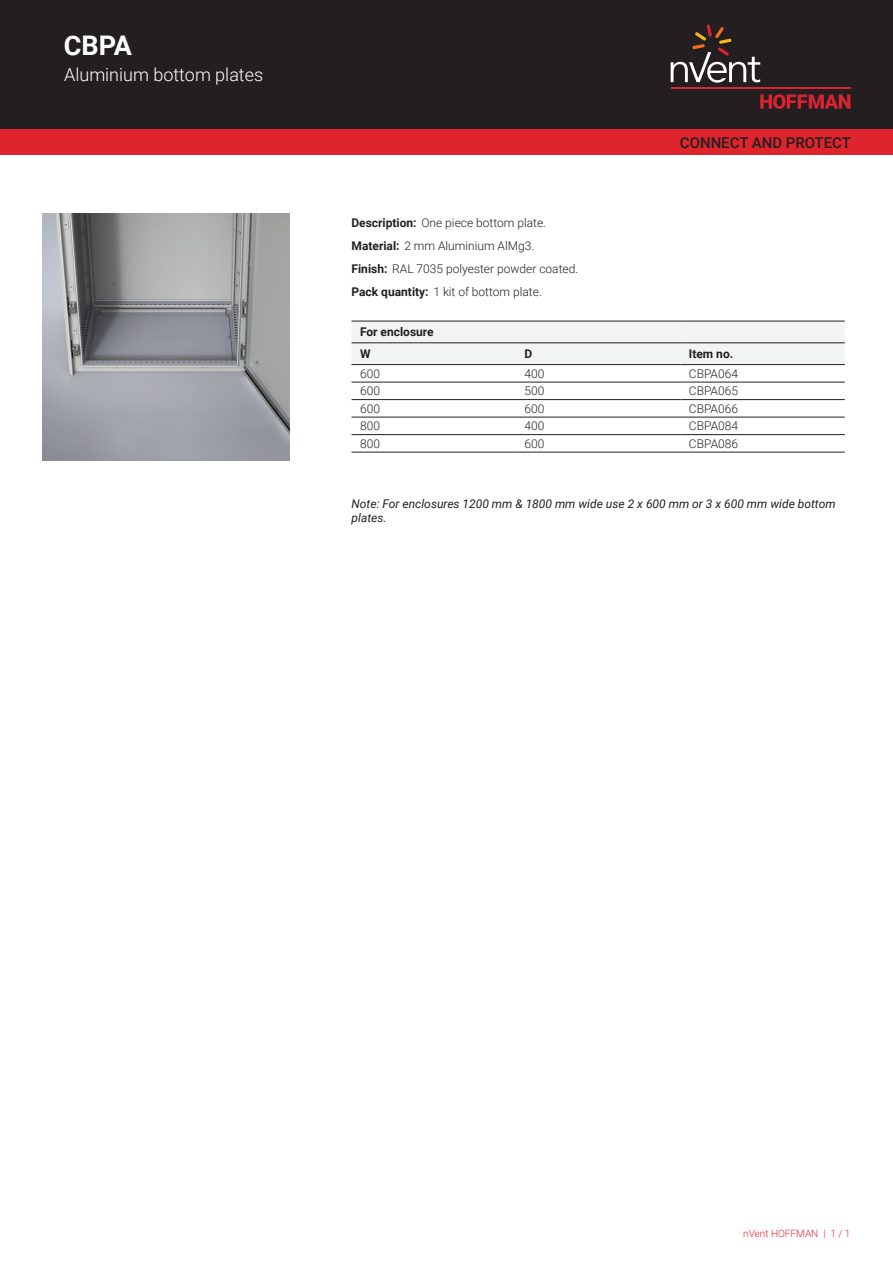
<style>
.page{position:relative;width:893px;height:1263px;background:#fff}
.page>*{position:absolute;margin:0;border:0;box-sizing:border-box;transform-origin:0 0}
.t1{font:700 27px "Roboto";color:#fff}
.t2{font:300 18px "Roboto";color:#fff}
.t3{font:500 15px "Roboto";color:#231f20}
.t4{font:300 12px/23px "Roboto";color:#231f20}
.t5{font:italic 12px/14.4px "Roboto";color:#231f20}
.t6{font:700 12px/21.8px "Roboto";color:#231f20}
.t7{font:300 10.05px "Roboto";color:#de252e}
.s1{font-weight:700}
</style>
<div class="page">
<div style="left:0;top:0;width:893px;height:129px;background:#231f20"></div>
<svg style="left:760px;top:94px;width:90px;height:15px"></svg>
<hr style="left:671px;top:88px;width:179px;height:1px;background:#db2230">
<svg style="left:671px;top:24px;width:89px;height:59px"></svg>
<div style="left:0;top:129px;width:893px;height:26px;background:#de252e"></div>
<div style="left:351px;top:322px;width:494px;height:42px;background:#f2f3f4"></div>
<hr style="left:351px;top:321px;width:165px;height:1px;background:#231f20">
<hr style="left:516px;top:321px;width:164px;height:1px;background:#231f20">
<hr style="left:680px;top:321px;width:165px;height:1px;background:#231f20">
<hr style="left:351px;top:382px;width:165px;height:1px;background:#231f20">
<hr style="left:516px;top:382px;width:164px;height:1px;background:#231f20">
<hr style="left:680px;top:382px;width:165px;height:1px;background:#231f20">
<hr style="left:351px;top:399px;width:165px;height:1px;background:#231f20">
<hr style="left:516px;top:399px;width:164px;height:1px;background:#231f20">
<hr style="left:680px;top:399px;width:165px;height:1px;background:#231f20">
<hr style="left:351px;top:417px;width:165px;height:1px;background:#231f20">
<hr style="left:516px;top:417px;width:164px;height:1px;background:#231f20">
<hr style="left:680px;top:417px;width:165px;height:1px;background:#231f20">
<hr style="left:351px;top:434px;width:165px;height:1px;background:#231f20">
<hr style="left:516px;top:434px;width:164px;height:1px;background:#231f20">
<hr style="left:680px;top:434px;width:165px;height:1px;background:#231f20">
<hr style="left:351px;top:452px;width:165px;height:1px;background:#231f20">
<hr style="left:516px;top:452px;width:164px;height:1px;background:#231f20">
<hr style="left:680px;top:452px;width:165px;height:1px;background:#231f20">
<hr style="left:351px;top:343px;width:165px;height:1px;background:#231f20">
<hr style="left:516px;top:343px;width:164px;height:1px;background:#231f20">
<hr style="left:680px;top:343px;width:165px;height:1px;background:#231f20">
<hr style="left:351px;top:364px;width:165px;height:1px;background:#231f20">
<hr style="left:516px;top:364px;width:164px;height:1px;background:#231f20">
<hr style="left:680px;top:364px;width:165px;height:1px;background:#231f20">
<img style="left:43px;top:213px;width:246px;height:247px">
<h1 class="t1" style="left:64px;top:27px;width:70px">CBPA</h1>
<h2 class="t2" style="left:64px;top:62px;width:200px">Aluminium bottom plates</h2>
<p class="t3" style="left:680px;top:132px;width:173px">CONNECT AND PROTECT</p>
<p class="t4" style="left:351px;top:211px;width:228px"><span class="s1">Description:</span> One piece bottom plate.<br><span class="s1">Material:</span> 2 mm Aluminium AlMg3.<br><span class="s1">Finish:</span> RAL 7035 polyester powder coated.<br><span class="s1">Pack quantity:</span> 1 kit of bottom plate.</p>
<p class="t6" style="left:360px;top:321px;width:75px">For enclosure<br>W</p>
<p class="t6" style="left:524px;top:343px;width:9px">D</p>
<p class="t6" style="left:689px;top:343px;width:46px">Item no.</p>
<p class="t4" style="left:360px;top:362px;width:21px">600</p>
<p class="t4" style="left:524px;top:362px;width:21px">400</p>
<p class="t4" style="left:689px;top:362px;width:51px">CBPA064</p>
<p class="t4" style="left:360px;top:379px;width:21px">600</p>
<p class="t4" style="left:524px;top:379px;width:21px">500</p>
<p class="t4" style="left:689px;top:379px;width:51px">CBPA065</p>
<p class="t4" style="left:360px;top:397px;width:21px">600</p>
<p class="t4" style="left:524px;top:397px;width:21px">600</p>
<p class="t4" style="left:689px;top:397px;width:51px">CBPA066</p>
<p class="t4" style="left:360px;top:414px;width:21px">800</p>
<p class="t4" style="left:524px;top:414px;width:21px">400</p>
<p class="t4" style="left:689px;top:414px;width:51px">CBPA084</p>
<p class="t4" style="left:360px;top:432px;width:21px">800</p>
<p class="t4" style="left:524px;top:432px;width:21px">600</p>
<p class="t4" style="left:689px;top:432px;width:51px">CBPA086</p>
<p class="t5" style="left:352px;top:496px;width:486px">Note: For enclosures 1200 mm &amp; 1800 mm wide use 2 x 600 mm or 3 x 600 mm wide bottom plates.</p>
<p class="t7" style="left:743px;top:1226px;width:109px">nVent HOFFMAN | 1 / 1</p>
</div>
